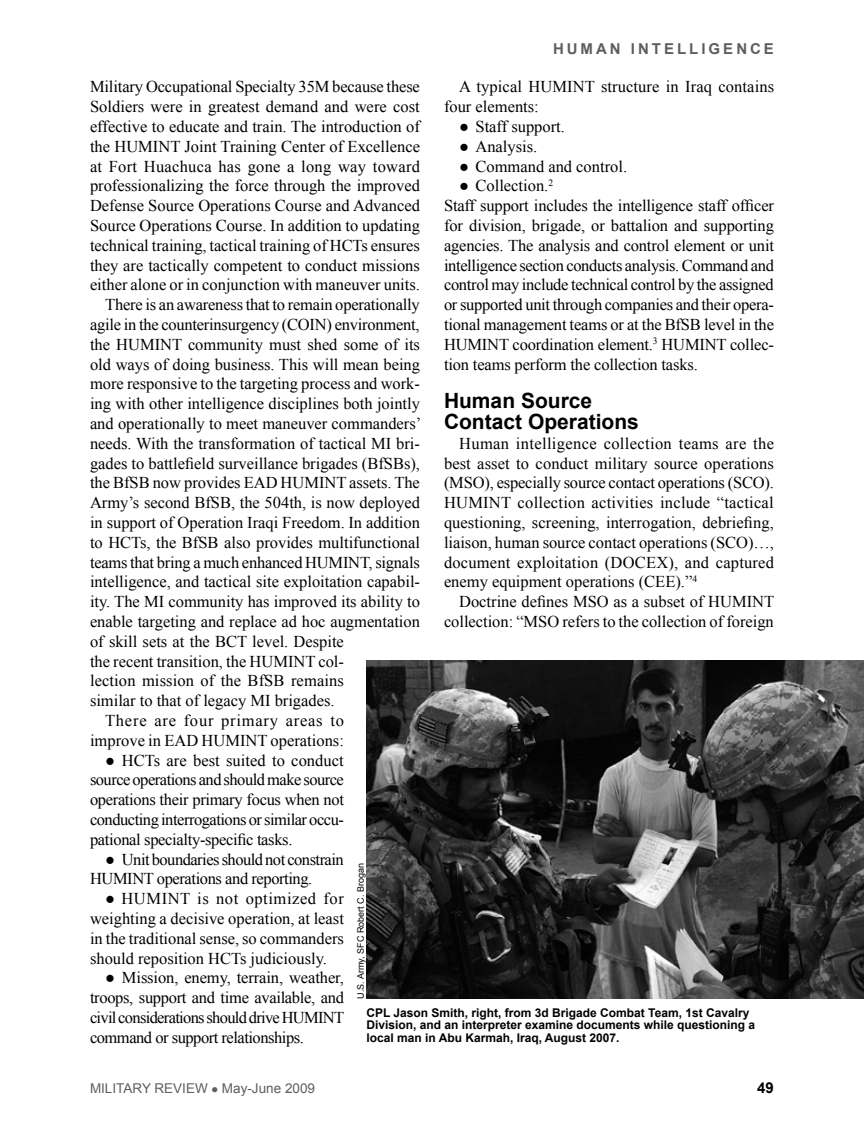
<style>
.page{position:relative;width:864px;height:1134px;background:#fff}
.page>*{position:absolute;margin:0;border:0;box-sizing:border-box;transform-origin:0 0}
.subhead{font:700 21px/21px "Arial";color:#000}
.fob{font:16.5px/19.8px "Times New Roman";color:#000;text-align:justify}
.fob_Bullet{font:16.5px/19.8px "Times New Roman";letter-spacing:-.025em;color:#000;text-align:justify}
.fob_Bullet-2{font:16.5px "Times New Roman";color:#000}
.RUNNINGHEAD{font:700 15px "Arial";letter-spacing:.2em;color:#5e5e5f}
.subhead-2{font:700 15px "Arial";color:#000}
.subhead-3{font:13.5px "Arial";color:#5e5e5f}
.cutline{font:700 12px/12.8px "Arial";color:#000}
.photocred{font:9px "Arial";color:#000}
</style>
<div class="page">
<img style="left:366px;top:660px;width:498px;height:339px">
<p class="RUNNINGHEAD" style="left:553px;top:39px;width:222px">HUMAN INTELLIGENCE</p>
<p class="fob" style="left:90px;top:77px;width:332px">Military Occupational Specialty 35M because these Soldiers were in greatest demand and were cost effective to educate and train. The introduction of the HUMINT Joint Training Center of Excellence at Fort Huachuca has gone a long way toward professionalizing the force through the improved Defense Source Operations Course and Advanced Source Operations Course. In addition to updating technical training, tactical training of HCTs ensures they are tactically competent to conduct missions either alone or in conjunction with maneuver units.</p>
<p class="fob" style="left:90px;top:295px;width:333px;text-align:left;text-indent:15px">There is an awareness that to remain operationally agile in the counterinsurgency (COIN) environment, the HUMINT community must shed some of its old ways of doing business. This will mean being more responsive to the targeting process and work&shy;ing with other intelligence disciplines both jointly and operationally to meet maneuver commanders’ needs. With the transformation of tactical MI bri&shy;gades to battlefield surveillance brigades (BfSBs), the BfSB now provides EAD HUMINT assets. The Army’s second BfSB, the 504th, is now deployed in support of Operation Iraqi Freedom. In addition to HCTs, the BfSB also provides multifunctional teams that bring a much enhanced HUMINT, signals intelligence, and tactical site exploitation capabil&shy;ity. The MI community has improved its ability to enable targeting and replace ad hoc augmentation of skill sets at the BCT level. Despite<br>the recent transition, the HUMINT col-<br>lection mission of the BfSB remains<br>similar to that of legacy MI brigades.</p>
<p class="fob" style="left:90px;top:710px;width:255px;text-align:right">There are four primary areas to improve in EAD HUMINT operations:</p>
<p class="fob_Bullet" style="left:90px;top:750px;width:256px;text-indent:15px">● HCTs are best suited to conduct source operations and should make source operations their primary focus when not conducting interrogations or similar occu&shy;pational specialty-specific tasks.</p>
<p class="fob_Bullet" style="left:90px;top:849px;width:255px;text-indent:15px">● Unit boundaries should not constrain<br>HUMINT operations and reporting.</p>
<p class="fob_Bullet" style="left:90px;top:889px;width:255px;text-indent:15px">● HUMINT is not optimized for weighting a decisive operation, at least in the traditional sense, so commanders should reposition HCTs judiciously.</p>
<p class="fob_Bullet" style="left:90px;top:968px;width:256px;text-indent:15px">● Mission, enemy, terrain, weather, troops, support and time available, and civil considerations should drive HUMINT command or support relationships.</p>
<p class="fob" style="left:444px;top:77px;width:332px;text-indent:15px">A typical HUMINT structure in Iraq contains four elements:</p>
<p class="fob_Bullet-2" style="left:459px;top:115px;width:107px">● Staff support.</p>
<p class="fob_Bullet-2" style="left:459px;top:135px;width:80px">● Analysis.</p>
<p class="fob_Bullet-2" style="left:459px;top:155px;width:170px">● Command and control.</p>
<p class="fob_Bullet-2" style="left:459px;top:175px;width:96px">● Collection.<sup>2</sup></p>
<p class="fob" style="left:444px;top:196px;width:332px">Staff support includes the intelligence staff officer for division, brigade, or battalion and supporting agencies. The analysis and control element or unit intelligence section conducts analysis. Command and control may include technical control by the assigned or supported unit through companies and their opera&shy;tional management teams or at the BfSB level in the HUMINT coordination element.<sup>3</sup> HUMINT collec&shy;tion teams perform the collection tasks.</p>
<p class="subhead" style="left:444px;top:391px;width:196px">Human Source<br>Contact Operations</p>
<p class="fob" style="left:444px;top:433px;width:332px;text-indent:15px">Human intelligence collection teams are the best asset to conduct military source operations (MSO), especially source contact operations (SCO).<br>HUMINT collection activities include “tactical questioning, screening, interrogation, debriefing, liaison, human source contact operations (SCO)…, document exploitation (DOCEX), and captured enemy equipment operations (CEE).”<sup>4</sup></p>
<p class="fob" style="left:444px;top:592px;width:332px;text-align:right">Doctrine defines MSO as a subset of HUMINT collection: “MSO refers to the collection of foreign</p>
<p class="photocred" style="left:355px;top:999px;width:137px;rotate:-90deg">U.S. Army, SFC Robert C. Brogan</p>
<p class="cutline" style="left:366px;top:1006px;width:390px">CPL Jason Smith, right, from 3d Brigade Combat Team, 1st Cavalry<br>Division, and an interpreter examine documents while questioning a local man in Abu Karmah, Iraq, August 2007.</p>
<p class="subhead-3" style="left:90px;top:1080px;width:227px">MILITARY REVIEW ● May-June 2009</p>
<p class="subhead-2" style="left:757px;top:1078px;width:18px">49</p>
</div>
